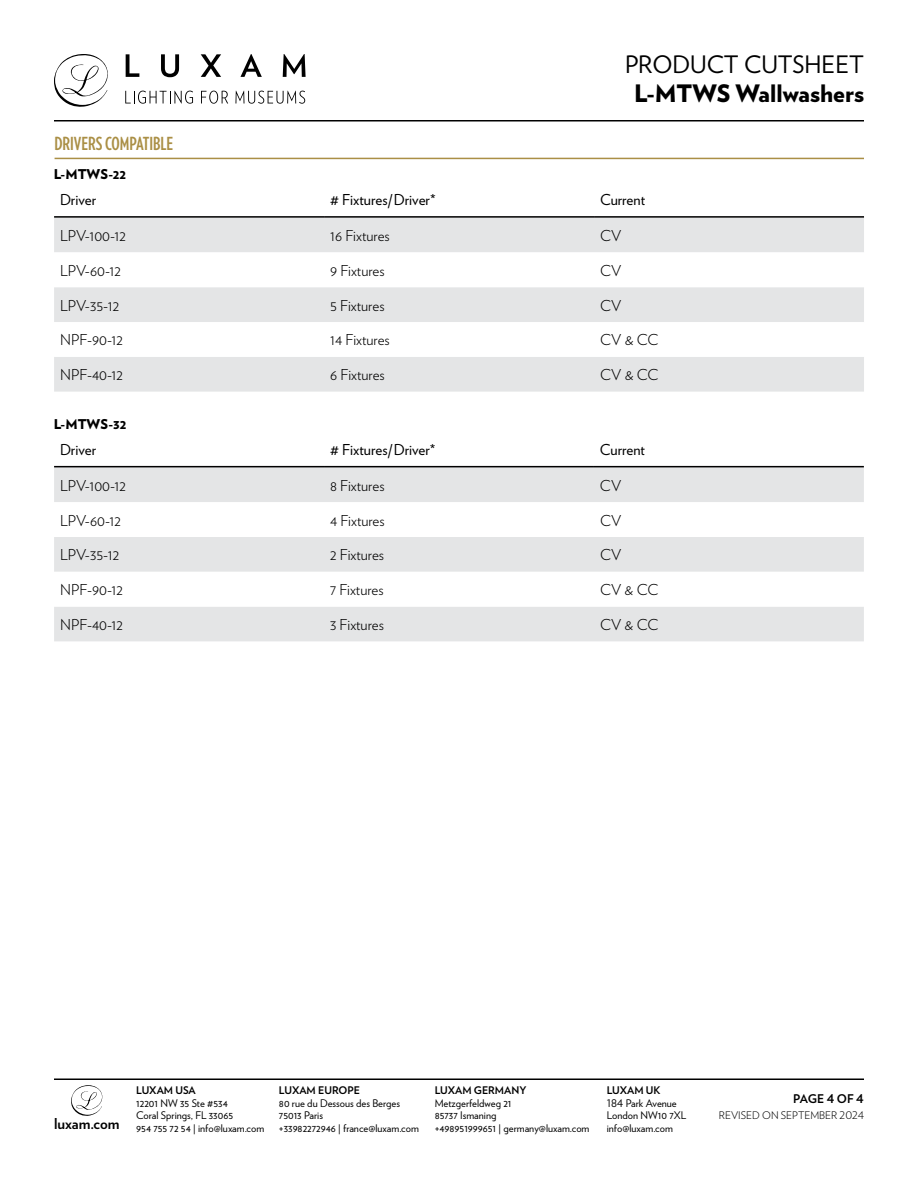
<style>
.page{position:relative;width:918px;height:1188px;background:#fff}
.page>*{position:absolute;margin:0;border:0;box-sizing:border-box;transform-origin:0 0}
.t1{font:900 24px "Verlag";color:#000}
.t2{font:24px "Verlag";color:#000}
.t3{font:700 18px "Verlag Compressed";color:#aa8f45}
.t4{font:300 15px "Verlag";color:#000}
.t5{font:15px "Verlag";color:#000}
.t6{font:700 15px "Verlag";color:#000}
.t7{font:900 13.5px "Verlag";color:#000}
.t8{font:700 12px "Verlag";letter-spacing:-.015em;color:#000}
.t9{font:10.5px/12.6px "Verlag";color:#000}
.t10{font:700 10.5px "Verlag";color:#000}
.t11{font:300 10.5px "Verlag";color:#000}
</style>
<div class="page">
<svg style="left:54px;top:54px;width:54px;height:53px"></svg>
<svg style="left:126px;top:54px;width:13px;height:23px"></svg>
<svg style="left:161px;top:54px;width:18px;height:23px"></svg>
<svg style="left:201px;top:54px;width:20px;height:23px"></svg>
<svg style="left:240px;top:54px;width:22px;height:23px"></svg>
<svg style="left:283px;top:54px;width:23px;height:23px"></svg>
<svg style="left:125px;top:91px;width:68px;height:13px"></svg>
<svg style="left:201px;top:91px;width:27px;height:13px"></svg>
<svg style="left:235px;top:91px;width:70px;height:13px"></svg>
<hr style="left:54px;top:120px;width:810px;height:2px;background:#000">
<hr style="left:54px;top:1078px;width:810px;height:2px;background:#000">
<svg style="left:71px;top:1085px;width:31px;height:31px"></svg>
<hr style="left:55px;top:158px;width:809px;height:1px;background:#aa8f45">
<div style="left:54px;top:218px;width:810px;height:174px;background:#e4e5e6"></div>
<svg style="left:54px;top:252px;width:810px;height:105px"></svg>
<hr style="left:54px;top:216px;width:270px;height:2px;background:#000">
<hr style="left:324px;top:216px;width:270px;height:2px;background:#000">
<hr style="left:594px;top:216px;width:270px;height:2px;background:#000">
<div style="left:54px;top:467px;width:810px;height:174px;background:#e4e5e6"></div>
<svg style="left:54px;top:502px;width:810px;height:105px"></svg>
<hr style="left:54px;top:466px;width:270px;height:1px;background:#000">
<hr style="left:324px;top:466px;width:270px;height:1px;background:#000">
<hr style="left:594px;top:466px;width:270px;height:1px;background:#000">
<h2 class="t3" style="left:54px;top:131px;width:120px">DRIVERS COMPATIBLE</h2>
<p class="t7" style="left:54px;top:163px;width:74px">L-MTWS-22</p>
<h1 class="t2" style="left:625px;top:47px;width:240px">PRODUCT CUTSHEET</h1>
<h1 class="t1" style="left:634px;top:74px;width:231px">L-MTWS Wallwashers</h1>
<h3 class="t5" style="left:60px;top:189px;width:38px">Driver</h3>
<h3 class="t5" style="left:330px;top:189px;width:107px"># Fixtures/Driver*</h3>
<h3 class="t5" style="left:600px;top:189px;width:47px">Current</h3>
<h3 class="t4" style="left:60px;top:225px;width:67px">LPV-100-12</h3>
<h3 class="t4" style="left:330px;top:225px;width:61px">16 Fixtures</h3>
<h3 class="t4" style="left:600px;top:225px;width:23px">CV</h3>
<h3 class="t4" style="left:60px;top:259px;width:62px">LPV-60-12</h3>
<h3 class="t4" style="left:330px;top:259px;width:56px">9 Fixtures</h3>
<h3 class="t4" style="left:600px;top:259px;width:23px">CV</h3>
<h3 class="t4" style="left:60px;top:294px;width:61px">LPV-35-12</h3>
<h3 class="t4" style="left:330px;top:294px;width:56px">5 Fixtures</h3>
<h3 class="t4" style="left:600px;top:294px;width:23px">CV</h3>
<h3 class="t4" style="left:60px;top:329px;width:64px">NPF-90-12</h3>
<h3 class="t4" style="left:330px;top:329px;width:61px">14 Fixtures</h3>
<h3 class="t4" style="left:600px;top:329px;width:60px">CV &amp; CC</h3>
<h3 class="t4" style="left:60px;top:364px;width:64px">NPF-40-12</h3>
<h3 class="t4" style="left:330px;top:364px;width:56px">6 Fixtures</h3>
<h3 class="t4" style="left:600px;top:364px;width:60px">CV &amp; CC</h3>
<p class="t7" style="left:54px;top:413px;width:74px">L-MTWS-32</p>
<h3 class="t5" style="left:60px;top:439px;width:38px">Driver</h3>
<h3 class="t5" style="left:330px;top:439px;width:107px"># Fixtures/Driver*</h3>
<h3 class="t5" style="left:600px;top:439px;width:47px">Current</h3>
<h3 class="t4" style="left:60px;top:474px;width:67px">LPV-100-12</h3>
<h3 class="t4" style="left:330px;top:474px;width:56px">8 Fixtures</h3>
<h3 class="t4" style="left:600px;top:474px;width:23px">CV</h3>
<h3 class="t4" style="left:60px;top:509px;width:62px">LPV-60-12</h3>
<h3 class="t4" style="left:330px;top:509px;width:56px">4 Fixtures</h3>
<h3 class="t4" style="left:600px;top:509px;width:23px">CV</h3>
<h3 class="t4" style="left:60px;top:544px;width:61px">LPV-35-12</h3>
<h3 class="t4" style="left:330px;top:544px;width:56px">2 Fixtures</h3>
<h3 class="t4" style="left:600px;top:544px;width:23px">CV</h3>
<h3 class="t4" style="left:60px;top:579px;width:64px">NPF-90-12</h3>
<h3 class="t4" style="left:330px;top:579px;width:55px">7 Fixtures</h3>
<h3 class="t4" style="left:600px;top:579px;width:60px">CV &amp; CC</h3>
<h3 class="t4" style="left:60px;top:614px;width:64px">NPF-40-12</h3>
<h3 class="t4" style="left:330px;top:614px;width:55px">3 Fixtures</h3>
<h3 class="t4" style="left:600px;top:614px;width:60px">CV &amp; CC</h3>
<p class="t10" style="left:136px;top:1082px;width:61px">LUXAM USA</p>
<p class="t9" style="left:136px;top:1096px;width:130px">12201 NW 35 Ste #534<br>Coral Springs, FL 33065<br>954 755 72 54 | info@luxam.com</p>
<p class="t10" style="left:279px;top:1082px;width:83px">LUXAM EUROPE</p>
<p class="t9" style="left:279px;top:1096px;width:123px">80 rue du Dessous des Berges<br>75013 Paris</p>
<h3 class="t6" style="left:54px;top:1112px;width:67px">luxam.com</h3>
<p class="t9" style="left:279px;top:1121px;width:141px">+33982272946 | france@luxam.com</p>
<p class="t10" style="left:435px;top:1082px;width:93px">LUXAM GERMANY</p>
<p class="t9" style="left:435px;top:1096px;width:156px">Metzgerfeldweg 21<br>85737 Ismaning<br>+498951999651 | germany@luxam.com</p>
<p class="t10" style="left:607px;top:1082px;width:55px">LUXAM UK</p>
<p class="t9" style="left:607px;top:1096px;width:81px">184 Park Avenue<br>London NW10 7XL info@luxam.com</p>
<p class="t8" style="left:793px;top:1089px;width:72px">PAGE 4 OF 4</p>
<p class="t11" style="left:719px;top:1107px;width:147px">REVISED ON SEPTEMBER 2024</p>
</div>
